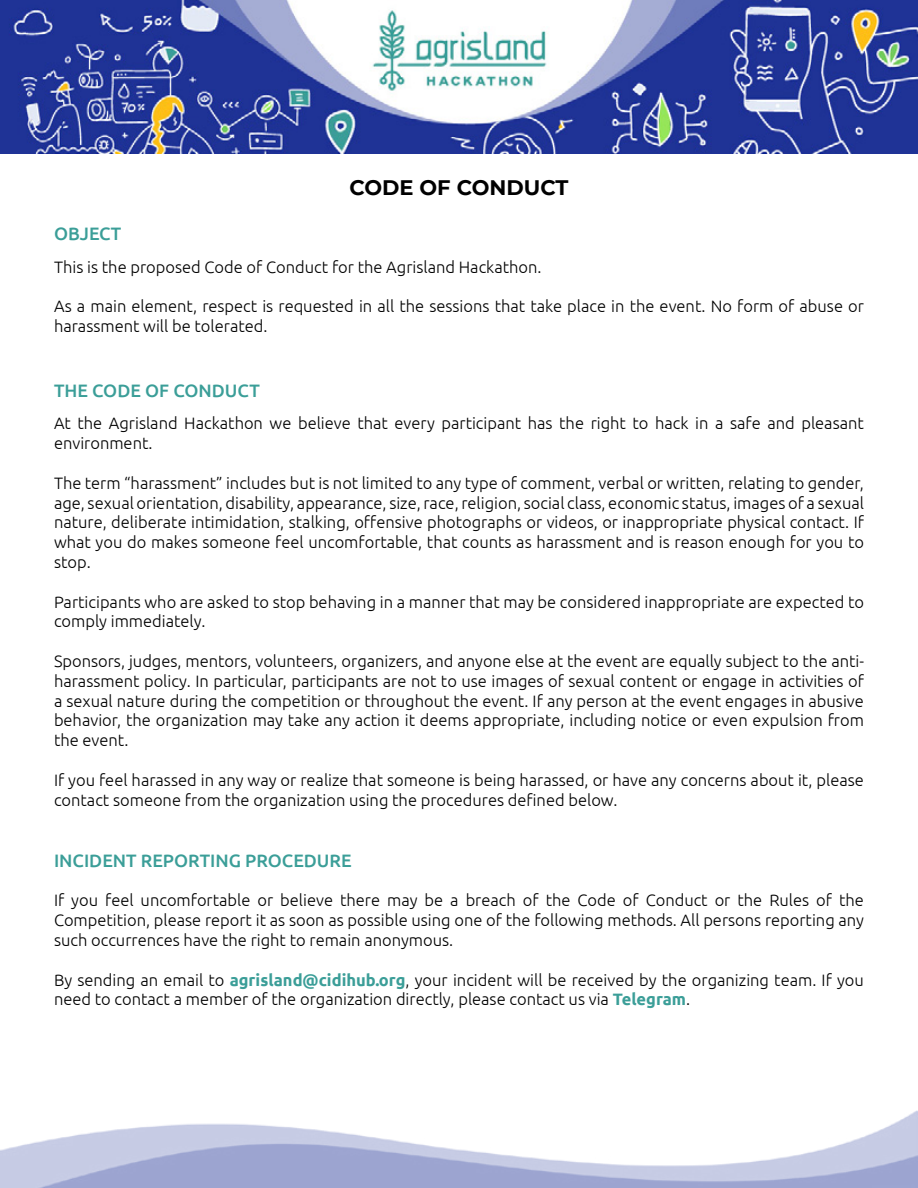
<style>
.page{position:relative;width:918px;height:1188px;background:#fff}
.page>*{position:absolute;margin:0;border:0;box-sizing:border-box;transform-origin:0 0}
.t1{font:700 21px "Montserrat";color:#000}
.t2{font:500 18px "Ubuntu";color:#3b9e98}
.t3{font:300 16.5px/19.8px "Ubuntu";color:#000}
.s1{font-weight:700;color:#3b9e98}
</style>
<div class="page">
<img style="left:0;top:0;width:918px;height:153px">
<p class="t1" style="left:349px;top:172px;width:221px">CODE OF CONDUCT</p>
<p class="t2" style="left:54px;top:222px;width:69px">OBJECT</p>
<p class="t3" style="left:54px;top:257px;width:489px">This is the proposed Code of Conduct for the Agrisland Hackathon.</p>
<p class="t3" style="left:54px;top:296px;width:811px">As a main element, respect is requested in all the sessions that take place in the event. No form of abuse or harassment will be tolerated.</p>
<p class="t2" style="left:54px;top:379px;width:207px">THE CODE OF CONDUCT</p>
<p class="t3" style="left:54px;top:413px;width:811px">At the Agrisland Hackathon we believe that every participant has the right to hack in a safe and pleasant environment.</p>
<p class="t3" style="left:54px;top:473px;width:812px;text-align:justify">The term “harassment” includes but is not limited to any type of comment, verbal or written, relating to gender, age, sexual orientation, disability, appearance, size, race, religion, social class, economic status, images of a sexual nature, deliberate intimidation, stalking, offensive photographs or videos, or inappropriate physical contact. If what you do makes someone feel uncomfortable, that counts as harassment and is reason enough for you to stop.</p>
<p class="t3" style="left:54px;top:591px;width:812px">Participants who are asked to stop behaving in a manner that may be considered inappropriate are expected to comply immediately.</p>
<p class="t3" style="left:54px;top:651px;width:812px;text-align:justify">Sponsors, judges, mentors, volunteers, organizers, and anyone else at the event are equally subject to the anti&shy;harassment policy. In particular, participants are not to use images of sexual content or engage in activities of a sexual nature during the competition or throughout the event. If any person at the event engages in abusive behavior, the organization may take any action it deems appropriate, including notice or even expulsion from the event.</p>
<p class="t3" style="left:54px;top:770px;width:811px">If you feel harassed in any way or realize that someone is being harassed, or have any concerns about it, please contact someone from the organization using the procedures defined below.</p>
<p class="t2" style="left:54px;top:849px;width:299px">INCIDENT REPORTING PROCEDURE</p>
<p class="t3" style="left:54px;top:890px;width:812px;text-align:justify">If you feel uncomfortable or believe there may be a breach of the Code of Conduct or the Rules of the Competition, please report it as soon as possible using one of the following methods. All persons reporting any such occurrences have the right to remain anonymous.</p>
<p class="t3" style="left:54px;top:969px;width:811px">By sending an email to <span class="s1">agrisland@cidihub.org</span>, your incident will be received by the organizing team. If you need to contact a member of the organization directly, please contact us via <span class="s1">Telegram</span>.</p>
</div>
